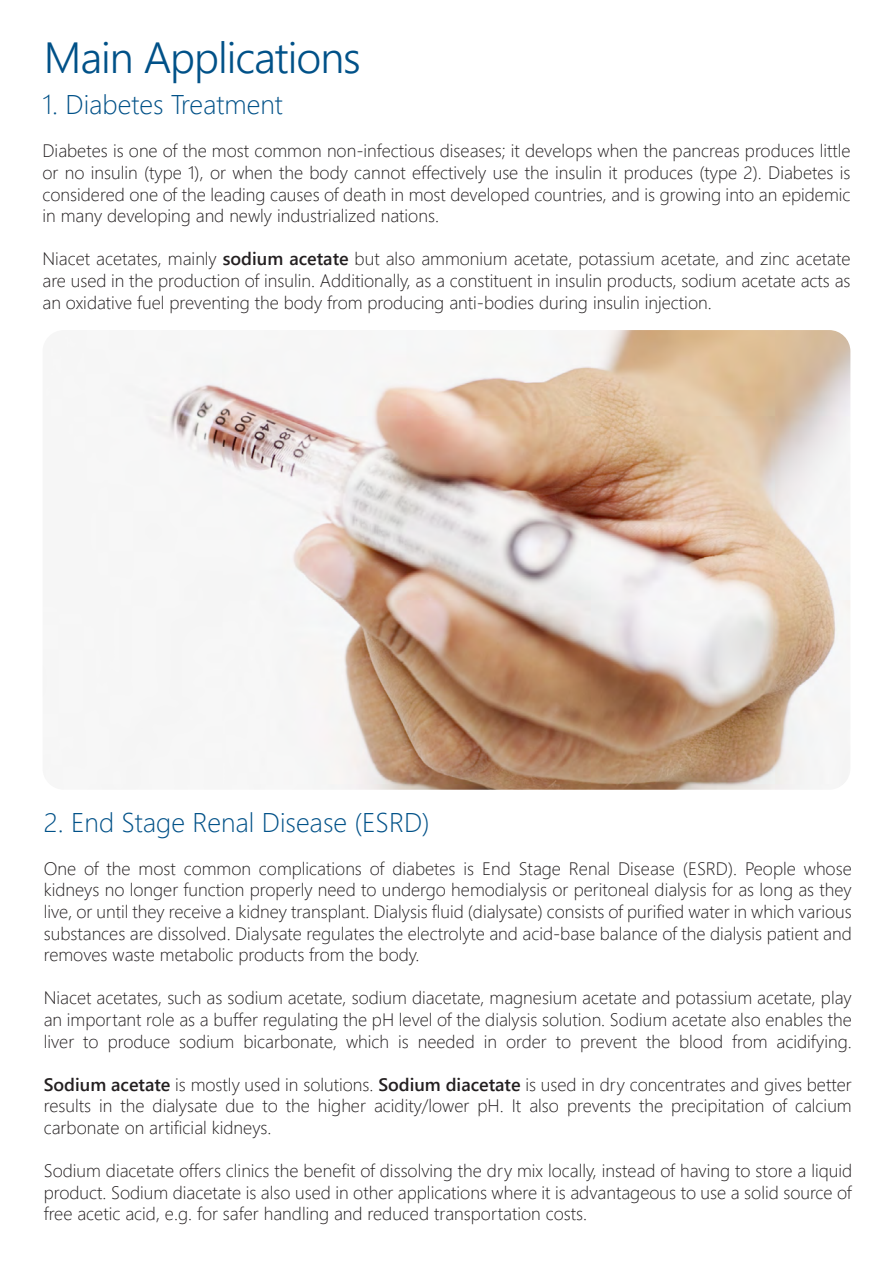
<style>
.page{position:relative;width:893px;height:1263px;background:#fff}
.page>*{position:absolute;margin:0;border:0;box-sizing:border-box;transform-origin:0 0}
.t1{font:43.5px "Webly Sleek UI Semilight";letter-spacing:-.025em;color:#005188}
.t2{font:27px "Webly Sleek UI Light";color:#005188}
.t3{font:18px/21.6px "Webly Sleek UI Light";color:#231f20;text-align:justify}
.s1{font-family:"Webly Sleek UI Semibold"}
</style>
<div class="page">
<img style="left:125px;top:330px;width:725px;height:460px">
<h1 class="t1" style="left:44px;top:25px;width:318px">Main Applications</h1>
<h2 class="t2" style="left:43px;top:84px;width:242px">1. Diabetes Treatment</h2>
<p class="t3" style="left:43px;top:140px;width:809px">Diabetes is one of the most common non-infectious diseases; it develops when the pancreas produces little or no insulin (type 1), or when the body cannot effectively use the insulin it produces (type 2). Diabetes is considered one of the leading causes of death in most developed countries, and is growing into an epidemic in many developing and newly industrialized nations.</p>
<p class="t3" style="left:43px;top:248px;width:809px">Niacet acetates, mainly <span class="s1">sodium acetate</span> but also ammonium acetate, potassium acetate, and zinc acetate are used in the production of insulin. Additionally, as a constituent in insulin products, sodium acetate acts as an oxidative fuel preventing the body from producing anti-bodies during insulin injection.</p>
<h2 class="t2" style="left:44px;top:802px;width:388px">2. End Stage Renal Disease (ESRD)</h2>
<p class="t3" style="left:44px;top:857px;width:809px">One of the most common complications of diabetes is End Stage Renal Disease (ESRD). People whose kidneys no longer function properly need to undergo hemodialysis or peritoneal dialysis for as long as they live, or until they receive a kidney transplant. Dialysis fluid (dialysate) consists of purified water in which various substances are dissolved. Dialysate regulates the electrolyte and acid-base balance of the dialysis patient and removes waste metabolic products from the body.</p>
<p class="t3" style="left:44px;top:986px;width:809px">Niacet acetates, such as sodium acetate, sodium diacetate, magnesium acetate and potassium acetate, play an important role as a buffer regulating the pH level of the dialysis solution. Sodium acetate also enables the liver to produce sodium bicarbonate, which is needed in order to prevent the blood from acidifying.</p>
<p class="t3" style="left:44px;top:1073px;width:809px"><span class="s1">Sodium acetate</span> is mostly used in solutions. <span class="s1">Sodium diacetate</span> is used in dry concentrates and gives better results in the dialysate due to the higher acidity/lower pH. It also prevents the precipitation of calcium carbonate on artificial kidneys.</p>
<p class="t3" style="left:44px;top:1159px;width:810px">Sodium diacetate offers clinics the benefit of dissolving the dry mix locally, instead of having to store a liquid product. Sodium diacetate is also used in other applications where it is advantageous to use a solid source of free acetic acid, e.g. for safer handling and reduced transportation costs.</p>
</div>
